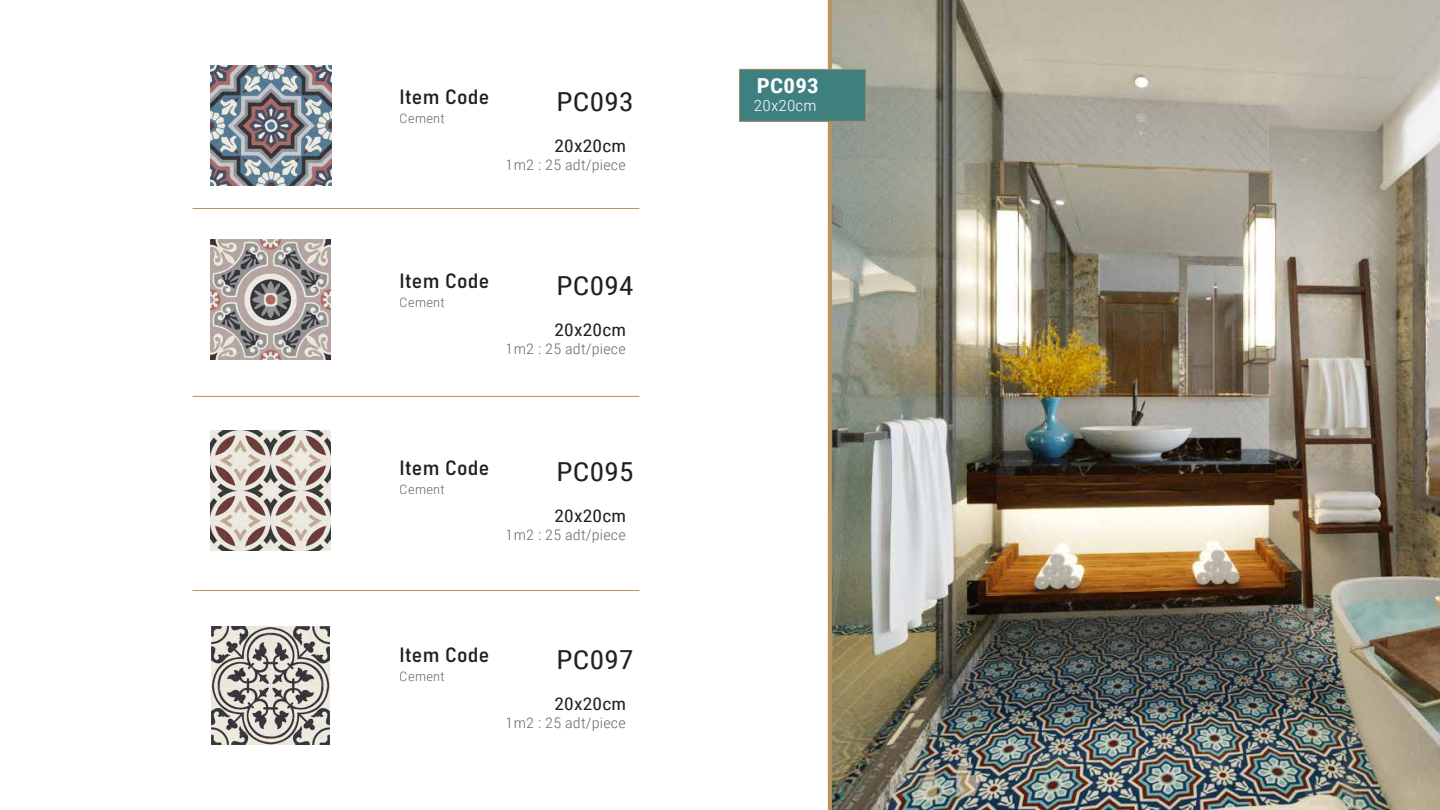
<style>
.page{position:relative;width:1440px;height:810px;background:#fff}
.page>*{position:absolute;margin:0;border:0;box-sizing:border-box;transform-origin:0 0}
.t1{font:26.17px "Roboto Condensed";letter-spacing:.01em;color:#231f20;scale:1.11 1}
.t2{font:700 20.62px "Roboto Condensed";letter-spacing:.01em;color:#fff;scale:1.11 1}
.t3{font:20.4px "Bahnschrift";letter-spacing:.01em;color:#231f20;scale:1.11 1}
.t4{font:17.48px "Roboto Condensed";letter-spacing:.01em;color:#231f20;scale:1.11 1}
.t5{font:300 15.52px "Roboto Condensed";letter-spacing:.01em;color:#fff;scale:1.11 1}
.t6{font:300 14.55px "Roboto Condensed";letter-spacing:.01em;color:#231f20;scale:1.11 1}
.t7{font:300 13.12px "Roboto Condensed";letter-spacing:.01em;color:#231f20;scale:1.11 1}
</style>
<div class="page">
<img style="left:832px;top:0;width:608px;height:810px">
<hr style="left:193px;top:208px;width:446px;height:1px;background:#b6945d">
<hr style="left:193px;top:396px;width:446px;height:1px;background:#b6945d">
<hr style="left:193px;top:590px;width:446px;height:1px;background:#b6945d">
<img style="left:210px;top:65px;width:121px;height:121px">
<img style="left:211px;top:240px;width:120px;height:120px">
<img style="left:211px;top:430px;width:120px;height:120px">
<img style="left:212px;top:626px;width:118px;height:118px">
<hr style="left:828px;top:0;width:4px;height:810px;background:#b6945d">
<svg style="left:739px;top:69px;width:127px;height:53px"></svg>
<h3 class="t3" style="left:400px;top:81px;width:82px">Item Code</h3>
<p class="t7" style="left:400px;top:109px;width:42px">Cement</p>
<h1 class="t1" style="left:557px;top:83px;width:71px">PC093</h1>
<h2 class="t2" style="left:757px;top:71px;width:57px">PC093</h2>
<p class="t5" style="left:754px;top:95px;width:58px">20x20cm</p>
<p class="t4" style="left:555px;top:133px;width:66px">20x20cm</p>
<p class="t6" style="left:506px;top:154px;width:110px">1m2 : 25 adt/piece</p>
<h3 class="t3" style="left:400px;top:265px;width:82px">Item Code</h3>
<p class="t7" style="left:400px;top:293px;width:42px">Cement</p>
<h1 class="t1" style="left:557px;top:267px;width:71px">PC094</h1>
<p class="t4" style="left:555px;top:317px;width:66px">20x20cm</p>
<p class="t6" style="left:506px;top:338px;width:110px">1m2 : 25 adt/piece</p>
<h3 class="t3" style="left:400px;top:452px;width:82px">Item Code</h3>
<p class="t7" style="left:400px;top:480px;width:42px">Cement</p>
<h1 class="t1" style="left:557px;top:454px;width:71px">PC095</h1>
<p class="t4" style="left:555px;top:504px;width:66px">20x20cm</p>
<p class="t6" style="left:506px;top:525px;width:110px">1m2 : 25 adt/piece</p>
<h3 class="t3" style="left:400px;top:639px;width:82px">Item Code</h3>
<p class="t7" style="left:400px;top:667px;width:42px">Cement</p>
<h1 class="t1" style="left:557px;top:641px;width:71px">PC097</h1>
<p class="t4" style="left:555px;top:691px;width:66px">20x20cm</p>
<p class="t6" style="left:506px;top:712px;width:110px">1m2 : 25 adt/piece</p>
</div>
